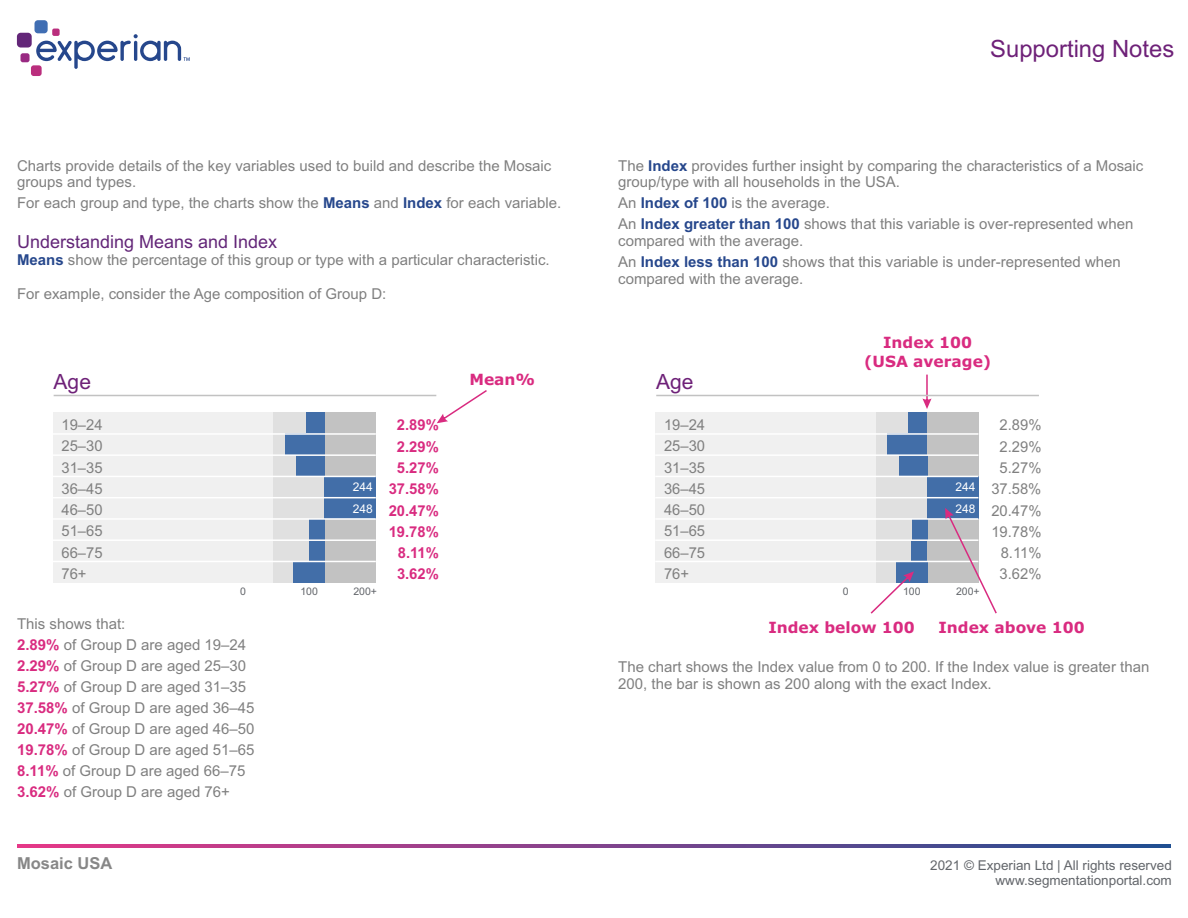
<style>
.page{position:relative;width:1188px;height:918px;background:#fff}
.page>*{position:absolute;margin:0;border:0;box-sizing:border-box;transform-origin:0 0}
.t1{font:23.85px "Arial";color:#6e2178}
.t2{font:21px "Arial";color:#6e2178}
.t3{font:18px "Arial";color:#632678}
.t4{font:700 16.5px "Arial";color:#878787}
.t5{font:700 15.45px/18.8px "Verdana";color:#d92b80;text-align:center}
.t6{font:15px/21px "Arial";color:#808080}
.t7{font:700 15px "Arial";color:#d92b80}
.t8{font:13.5px/15.1px "Arial";color:#63666b;text-align:right}
.t9{font:12px/21.3px "Arial";color:#fff}
.t10{font:10.5px "Arial";color:#63666b}
.s1{font-weight:700;color:#26478c}
.s2{font-weight:700;color:#d92b80}
</style>
<div class="page">
<svg style="left:17px;top:845px;width:1154px;height:3px;background:#82438c"></svg>
<svg style="left:437px;top:390px;width:50px;height:33px"></svg>
<hr style="left:54px;top:395px;width:382px;height:1px;background:#c2c2c2">
<svg style="left:922px;top:375px;width:10px;height:34px"></svg>
<div style="left:53px;top:413px;width:323px;height:170px;background:#f0f0f0"></div>
<hr style="left:656px;top:395px;width:383px;height:1px;background:#c2c2c2">
<div style="left:35px;top:20px;width:13px;height:13px;background:#406eb3;border-radius:3px"></div>
<div style="left:17px;top:33px;width:15px;height:15px;background:#632678;border-radius:4px"></div>
<div style="left:21px;top:53px;width:9px;height:9px;background:#992982;border-radius:2px"></div>
<div style="left:31px;top:65px;width:11px;height:11px;background:#ba2e7d;border-radius:3px"></div>
<div style="left:52px;top:29px;width:8px;height:7px;background:#ba2e7d;border-radius:2px"></div>
<svg style="left:36px;top:34px;width:154px;height:35px"></svg>
<div style="left:274px;top:413px;width:102px;height:170px;background:#e0e0e0"></div>
<div style="left:325px;top:413px;width:51px;height:170px;background:#c2c2c2"></div>
<div style="left:293px;top:561px;width:32px;height:22px;background:#426ea8"></div>
<div style="left:309px;top:540px;width:16px;height:21px;background:#426ea8"></div>
<div style="left:309px;top:519px;width:16px;height:21px;background:#426ea8"></div>
<div style="left:325px;top:498px;width:51px;height:21px;background:#426ea8"></div>
<div style="left:325px;top:476px;width:51px;height:22px;background:#426ea8"></div>
<div style="left:297px;top:455px;width:28px;height:21px;background:#426ea8"></div>
<div style="left:285px;top:434px;width:40px;height:21px;background:#426ea8"></div>
<div style="left:306px;top:413px;width:19px;height:21px;background:#426ea8"></div>
<hr style="left:53px;top:539px;width:323px;height:2px;background:#fff">
<hr style="left:53px;top:561px;width:323px;height:1px;background:#fff">
<hr style="left:53px;top:433px;width:323px;height:2px;background:#fff">
<hr style="left:53px;top:454px;width:323px;height:2px;background:#fff">
<hr style="left:53px;top:476px;width:323px;height:1px;background:#fff">
<hr style="left:53px;top:497px;width:323px;height:1px;background:#fff">
<hr style="left:53px;top:518px;width:323px;height:2px;background:#fff">
<div style="left:656px;top:413px;width:322px;height:170px;background:#f0f0f0"></div>
<div style="left:876px;top:413px;width:102px;height:170px;background:#e0e0e0"></div>
<div style="left:927px;top:413px;width:51px;height:170px;background:#c2c2c2"></div>
<div style="left:896px;top:561px;width:31px;height:22px;background:#426ea8"></div>
<div style="left:912px;top:540px;width:15px;height:21px;background:#426ea8"></div>
<div style="left:912px;top:519px;width:15px;height:21px;background:#426ea8"></div>
<div style="left:927px;top:498px;width:51px;height:21px;background:#426ea8"></div>
<div style="left:927px;top:476px;width:51px;height:22px;background:#426ea8"></div>
<div style="left:899px;top:455px;width:28px;height:21px;background:#426ea8"></div>
<div style="left:888px;top:434px;width:39px;height:21px;background:#426ea8"></div>
<div style="left:908px;top:413px;width:19px;height:21px;background:#426ea8"></div>
<hr style="left:655px;top:539px;width:323px;height:2px;background:#fff">
<hr style="left:655px;top:561px;width:323px;height:1px;background:#fff">
<hr style="left:655px;top:433px;width:323px;height:2px;background:#fff">
<hr style="left:655px;top:454px;width:323px;height:2px;background:#fff">
<hr style="left:655px;top:476px;width:323px;height:1px;background:#fff">
<hr style="left:655px;top:497px;width:323px;height:1px;background:#fff">
<hr style="left:655px;top:518px;width:323px;height:2px;background:#fff">
<svg style="left:871px;top:571px;width:43px;height:43px"></svg>
<svg style="left:945px;top:508px;width:52px;height:105px"></svg>
<h1 class="t1" style="left:990px;top:39px;width:186px">Supporting Notes</h1>
<p class="t6" style="left:17px;top:158px;width:536px;line-height:16.8px">Charts provide details of the key variables used to build and describe the Mosaic groups and types.</p>
<p class="t6" style="left:17px;top:194px;width:546px">For each group and type, the charts show the <span class="s1">Means</span> and <span class="s1">Index</span> for each variable.</p>
<p class="t3" style="left:17px;top:235px;width:262px">Understanding Means and Index</p>
<p class="t6" style="left:17px;top:251px;width:534px"><span class="s1">Means</span> show the percentage of this group or type with a particular characteristic.</p>
<p class="t6" style="left:17px;top:284px;width:371px">For example, consider the Age composition of Group D:</p>
<p class="t6" style="left:618px;top:158px;width:527px;line-height:16.8px">The <span class="s1">Index</span> provides further insight by comparing the characteristics of a Mosaic group/type with all households in the USA.</p>
<p class="t6" style="left:618px;top:194px;width:517px">An <span class="s1">Index of 100</span> is the average.<br>An <span class="s1">Index greater than 100</span> shows that this variable is over-represented when</p>
<p class="t6" style="left:618px;top:232px;width:504px">compared with the average.<br>An <span class="s1">Index less than 100</span> shows that this variable is under-represented when</p>
<p class="t6" style="left:618px;top:269px;width:187px">compared with the average.</p>
<p class="t5" style="left:864px;top:334px;width:129px">Index 100 (USA average)</p>
<h2 class="t2" style="left:54px;top:373px;width:39px">Age</h2>
<p class="t5" style="left:469px;top:371px;width:67px">Mean%</p>
<h2 class="t2" style="left:656px;top:373px;width:39px">Age</h2>
<p class="t6" style="left:61px;top:416px;width:43px">19–24</p>
<p class="t7" style="left:397px;top:420px;width:43px">2.89%</p>
<p class="t6" style="left:664px;top:416px;width:43px">19–24</p>
<p class="t6" style="left:1000px;top:416px;width:43px">2.89%</p>
<p class="t6" style="left:61px;top:437px;width:43px">25–30</p>
<p class="t7" style="left:397px;top:441px;width:43px">2.29%</p>
<p class="t6" style="left:664px;top:437px;width:43px">25–30</p>
<p class="t6" style="left:1000px;top:437px;width:43px">2.29%</p>
<p class="t6" style="left:61px;top:458px;width:43px">31–35</p>
<p class="t7" style="left:397px;top:462px;width:43px">5.27%</p>
<p class="t6" style="left:664px;top:458px;width:43px">31–35</p>
<p class="t6" style="left:1000px;top:459px;width:43px">5.27%</p>
<p class="t6" style="left:61px;top:479px;width:43px">36–45</p>
<p class="t6" style="left:61px;top:501px;width:43px">46–50</p>
<p class="t9" style="left:353px;top:478px;width:22px">244<br>248</p>
<p class="t7" style="left:389px;top:483px;width:52px">37.58%</p>
<p class="t7" style="left:389px;top:505px;width:52px">20.47%</p>
<p class="t6" style="left:664px;top:479px;width:43px">36–45</p>
<p class="t6" style="left:664px;top:501px;width:43px">46–50</p>
<p class="t9" style="left:956px;top:478px;width:22px">244<br>248</p>
<p class="t6" style="left:991px;top:480px;width:52px">37.58%</p>
<p class="t6" style="left:991px;top:501px;width:52px">20.47%</p>
<p class="t6" style="left:61px;top:522px;width:43px">51–65</p>
<p class="t7" style="left:389px;top:526px;width:52px">19.78%</p>
<p class="t6" style="left:664px;top:522px;width:43px">51–65</p>
<p class="t6" style="left:991px;top:522px;width:52px">19.78%</p>
<p class="t6" style="left:61px;top:543px;width:43px">66–75<br>76+</p>
<p class="t7" style="left:398px;top:547px;width:43px">8.11%</p>
<p class="t7" style="left:397px;top:569px;width:43px">3.62%</p>
<p class="t6" style="left:664px;top:543px;width:43px">66–75<br>76+</p>
<p class="t6" style="left:1001px;top:544px;width:42px">8.11%</p>
<p class="t6" style="left:1000px;top:565px;width:43px">3.62%</p>
<p class="t10" style="left:240px;top:587px;width:7px">0</p>
<p class="t10" style="left:300px;top:587px;width:19px">100</p>
<p class="t10" style="left:353px;top:587px;width:25px">200+</p>
<p class="t10" style="left:843px;top:587px;width:7px">0</p>
<p class="t10" style="left:903px;top:587px;width:19px">100</p>
<p class="t10" style="left:956px;top:587px;width:25px">200+</p>
<p class="t6" style="left:17px;top:615px;width:239px">This shows that:<br><span class="s2">2.89%</span> of Group D are aged 19–24<br><span class="s2">2.29%</span> of Group D are aged 25 30<br><span class="s2">5.27%</span> of Group D are aged 31 35<br><span class="s2">37.58%</span> of Group D are aged 36 45<br><span class="s2">20.47%</span> of Group D are aged 46 50<br><span class="s2">19.78%</span> of Group D are aged 51 65<br><span class="s2">8.11%</span> of Group D are aged 66 75<br><span class="s2">3.62%</span> of Group D are aged 76+</p>
<p class="t6" style="left:221px;top:657px;width:10px">– –</p>
<p class="t6" style="left:230px;top:699px;width:10px;text-align:justify">– – –</p>
<p class="t6" style="left:220px;top:762px;width:10px">–</p>
<p class="t5" style="left:768px;top:619px;width:148px">Index below 100</p>
<p class="t5" style="left:939px;top:619px;width:148px">Index above 100</p>
<p class="t6" style="left:618px;top:660px;width:533px;line-height:16.8px">The chart shows the Index value from 0 to 200. If the Index value is greater than<br>200, the bar is shown as 200 along with the exact Index.</p>
<p class="t4" style="left:17px;top:857px;width:97px">Mosaic USA</p>
<p class="t8" style="left:930px;top:859px;width:243px">2021 © Experian Ltd | All rights reserved www.segmentationportal.com</p>
</div>
